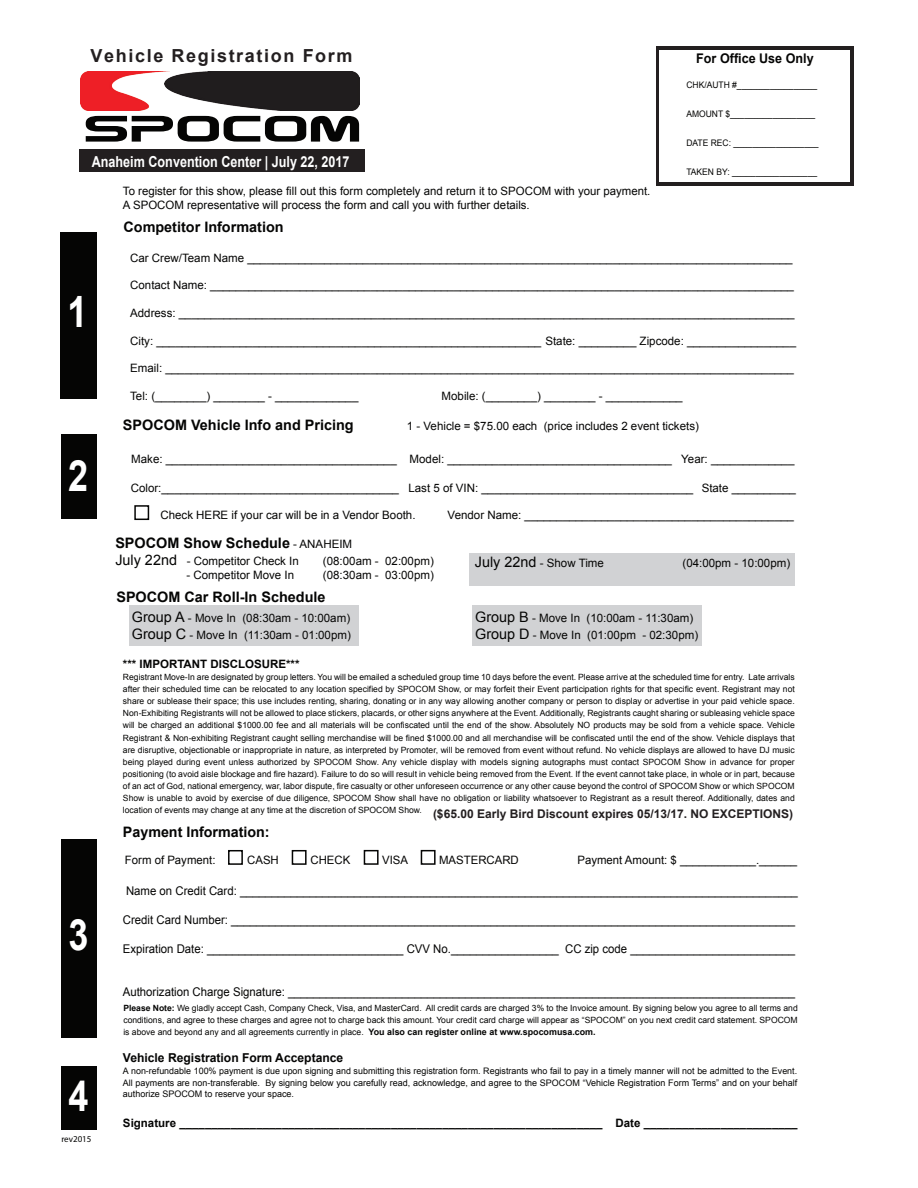
<style>
.page{position:relative;width:918px;height:1188px;background:#fff}
.page>*{position:absolute;margin:0;border:0;box-sizing:border-box;transform-origin:0 0}
.t1{font:700 43.2px "Arial";color:#fff;scale:.83 1}
.t2{font:700 18px "Arial";letter-spacing:.09em;color:#231f20}
.t3{font:700 15.15px "Arial";color:#fff;scale:.83 1}
.t4{font:700 14.4px "Arial";color:#050504}
.t5{font:700 13.35px "Arial";color:#050504;scale:.94 1}
.t6{font:700 12.3px "Arial";color:#050504}
.t7{font:12px "Arial";color:#050504;scale:.95 1}
.t8{font:700 12px "Arial";color:#231f20}
.t9{font:11.55px/13.8px "Arial";color:#050504}
.t10{font:700 11.55px "Arial";color:#050504}
.t11{font:9px/10.8px "Arial";color:#050504}
.t12{font:9px "Arial";color:#050504;scale:.94 1}
.t13{font:9px "Myriad Pro";color:#050504}
.t14{font:8.85px "Arial";color:#050504}
.t15{font:8.55px/12.1px "Arial";color:#050504;text-align:justify}
.s1{font-weight:400;font-size:11.55px}
.s2{font-size:14.4px}
.s3{font-weight:700}
.s4{font-weight:700;font-size:8.85px}
.s5{font-size:8.85px}
</style>
<div class="page">
<div style="left:656px;top:46px;width:198px;height:140px;background:#231f20"></div>
<div style="left:659px;top:50px;width:190px;height:132px;background:#fff"></div>
<div style="left:472px;top:605px;width:229px;height:41px;background:#d1d2d4"></div>
<div style="left:129px;top:605px;width:229px;height:41px;background:#d1d2d4"></div>
<div style="left:470px;top:553px;width:325px;height:33px;background:#d1d2d4"></div>
<div style="left:79px;top:149px;width:285px;height:23px;background:#231f20"></div>
<div style="left:61px;top:232px;width:36px;height:166px;background:#050504"></div>
<div style="left:61px;top:434px;width:36px;height:85px;background:#050504"></div>
<div style="left:61px;top:839px;width:36px;height:198px;background:#050504"></div>
<div style="left:61px;top:1066px;width:36px;height:64px;background:#050504"></div>
<div style="left:134px;top:505px;width:15px;height:15px;background:#fff;border:2px solid #050504"></div>
<div style="left:228px;top:850px;width:15px;height:15px;background:#fff;border:2px solid #050504"></div>
<div style="left:292px;top:850px;width:15px;height:15px;background:#fff;border:2px solid #050504"></div>
<div style="left:421px;top:850px;width:15px;height:15px;background:#fff;border:2px solid #050504"></div>
<div style="left:364px;top:850px;width:15px;height:15px;background:#fff;border:2px solid #050504"></div>
<svg style="left:86px;top:116px;width:273px;height:26px"></svg>
<img style="left:80px;top:71px;width:85px;height:39px">
<img style="left:165px;top:71px;width:194px;height:39px">
<h1 class="t1" style="left:67px;top:283px;width:26px">1</h1>
<h2 class="t2" style="left:91px;top:44px;width:263px">Vehicle Registration Form</h2>
<h3 class="t3" style="left:92px;top:151px;width:312px">Anaheim Convention Center | July 22, 2017</h3>
<h3 class="t9" style="left:123px;top:185px;width:529px">To register for this show, please fill out this form completely and return it to SPOCOM with your payment.<br>A SPOCOM representative will process the form and call you with further details.</h3>
<h3 class="t4" style="left:123px;top:217px;width:162px">Competitor Information</h3>
<h3 class="t5" style="left:696px;top:49px;width:126px">For Office Use Only</h3>
<p class="t12" style="left:686px;top:79px;width:141px">CHK/AUTH #_________________</p>
<p class="t12" style="left:686px;top:108px;width:139px">AMOUNT $__________________</p>
<p class="t12" style="left:686px;top:137px;width:142px">DATE REC: __________________</p>
<p class="t12" style="left:686px;top:166px;width:141px">TAKEN BY: __________________</p>
<h3 class="t9" style="left:130px;top:251px;width:664px">Car Crew/Team Name _____________________________________________________________________________________</h3>
<h3 class="t9" style="left:130px;top:279px;width:665px">Contact Name: ___________________________________________________________________________________________</h3>
<h3 class="t9" style="left:130px;top:306px;width:666px">Address: ________________________________________________________________________________________________</h3>
<h3 class="t9" style="left:130px;top:334px;width:667px">City: ____________________________________________________________ State: _________ Zipcode: _________________</h3>
<h3 class="t9" style="left:130px;top:362px;width:665px">Email: __________________________________________________________________________________________________</h3>
<h3 class="t9" style="left:130px;top:389px;width:230px">Tel: (________) ________ - _____________</h3>
<h3 class="t9" style="left:442px;top:389px;width:243px">Mobile: (________) ________ - ____________</h3>
<h3 class="t4" style="left:123px;top:416px;width:232px">SPOCOM Vehicle Info and Pricing</h3>
<h3 class="t9" style="left:407px;top:420px;width:294px">1 - Vehicle = $75.00 each (price includes 2 event tickets)</h3>
<h1 class="t1" style="left:68px;top:447px;width:26px">2</h1>
<h1 class="t1" style="left:68px;top:906px;width:26px">3</h1>
<h1 class="t1" style="left:68px;top:1067px;width:26px">4</h1>
<p class="t13" style="left:61px;top:1133px;width:32px">rev2015</p>
<h3 class="t9" style="left:131px;top:452px;width:665px">Make: ____________________________________ Model: ___________________________________ Year: _____________</h3>
<h3 class="t9" style="left:131px;top:481px;width:667px">Color:_____________________________________ Last 5 of VIN: _________________________________ State __________</h3>
<h3 class="t9" style="left:160px;top:508px;width:257px">Check HERE if your car will be in a Vendor Booth.</h3>
<h3 class="t9" style="left:448px;top:508px;width:348px">Vendor Name: __________________________________________</h3>
<h3 class="t4" style="left:115px;top:533px;width:238px">SPOCOM Show Schedule <span class="s1">- ANAHEIM</span></h3>
<h3 class="t9" style="left:115px;top:554px;width:185px"><span class="s2">July 22nd</span> - Competitor Check In</h3>
<h3 class="t9" style="left:323px;top:554px;width:112px">(08:00am - 02:00pm)</h3>
<h3 class="t9" style="left:186px;top:568px;width:109px">- Competitor Move In</h3>
<h3 class="t9" style="left:323px;top:568px;width:112px">(08:30am - 03:00pm)</h3>
<h3 class="t9" style="left:475px;top:556px;width:131px"><span class="s2">July 22nd</span> - Show Time</h3>
<h3 class="t9" style="left:683px;top:556px;width:109px">(04:00pm - 10:00pm)</h3>
<h3 class="t4" style="left:116px;top:588px;width:211px">SPOCOM Car Roll-In Schedule</h3>
<h3 class="t9" style="left:132px;top:611px;width:220px"><span class="s2">Group A</span> - Move In (08:30am - 10:00am)</h3>
<h3 class="t9" style="left:475px;top:611px;width:220px"><span class="s2">Group B</span> - Move In (10:00am - 11:30am)</h3>
<h3 class="t9" style="left:132px;top:628px;width:221px"><span class="s2">Group C</span> - Move In (11:30am - 01:00pm)</h3>
<h3 class="t9" style="left:475px;top:628px;width:225px"><span class="s2">Group D</span> - Move In (01:00pm - 02:30pm)</h3>
<h3 class="t10" style="left:123px;top:656px;width:178px">*** IMPORTANT DISCLOSURE***</h3>
<p class="t15" style="left:123px;top:671px;width:673px">Registrant Move-In are designated by group letters. You will be emailed a scheduled group time 10 days before the event. Please arrive at the scheduled time for entry. Late arrivals after their scheduled time can be relocated to any location specified by SPOCOM Show, or may forfeit their Event participation rights for that specific event. Registrant may not share or sublease their space; this use includes renting, sharing, donating or in any way allowing another company or person to display or advertise in your paid vehicle space.<br>Non-Exhibiting Registrants will not be allowed to place stickers, placards, or other signs anywhere at the Event. Additionally, Registrants caught sharing or subleasing vehicle space will be charged an additional $1000.00 fee and all materials will be confiscated until the end of the show. Absolutely NO products may be sold from a vehicle space. Vehicle Registrant &amp; Non-exhibiting Registrant caught selling merchandise will be fined $1000.00 and all merchandise will be confiscated until the end of the show. Vehicle displays that are disruptive, objectionable or inappropriate in nature, as interpreted by Promoter, will be removed from event without refund. No vehicle displays are allowed to have DJ music being played during event unless authorized by SPOCOM Show. Any vehicle display with models signing autographs must contact SPOCOM Show in advance for proper positioning (to avoid aisle blockage and fire hazard). Failure to do so will result in vehicle being removed from the Event. If the event cannot take place, in whole or in part, because of an act of God, national emergency, war, labor dispute, fire casualty or other unforeseen occurrence or any other cause beyond the control of SPOCOM Show or which SPOCOM Show is unable to avoid by exercise of due diligence, SPOCOM Show shall have no obligation or liability whatsoever to Registrant as a result thereof. Additionally, dates and location of events may change at any time at the discretion of SPOCOM Show.</p>
<h3 class="t8" style="left:433px;top:806px;width:362px">($65.00 Early Bird Discount expires 05/13/17. NO EXCEPTIONS)</h3>
<h3 class="t4" style="left:123px;top:822px;width:148px">Payment Information:</h3>
<h3 class="t9" style="left:125px;top:853px;width:92px">Form of Payment:</h3>
<h3 class="t9" style="left:247px;top:853px;width:33px">CASH</h3>
<h3 class="t9" style="left:311px;top:853px;width:41px">CHECK</h3>
<h3 class="t9" style="left:382px;top:853px;width:27px">VISA</h3>
<h3 class="t9" style="left:439px;top:853px;width:81px">MASTERCARD</h3>
<h3 class="t9" style="left:577px;top:853px;width:221px">Payment Amount: $ ____________.______</h3>
<h3 class="t7" style="left:126px;top:883px;width:708px">Name on Credit Card: ________________________________________________________________________________________</h3>
<h3 class="t7" style="left:123px;top:912px;width:709px">Credit Card Number: _________________________________________________________________________________________</h3>
<h3 class="t7" style="left:123px;top:941px;width:709px">Expiration Date: _______________________________ CVV No._________________ CC zip code __________________________</h3>
<h3 class="t7" style="left:123px;top:984px;width:709px">Authorization Charge Signature: ________________________________________________________________________________</h3>
<p class="t15" style="left:123px;top:1002px;width:676px"><span class="s3">Please Note:</span> We gladly accept Cash, Company Check, Visa, and MasterCard. All credit cards are charged 3% to the Invoice amount. By signing below you agree to all terms and conditions, and agree to these charges and agree not to charge back this amount. Your credit card charge will appear as “SPOCOM” on you next credit card statement. SPOCOM is above and beyond any and all agreements currently in place. <span class="s4">You also can register online at www.spocomusa.com.</span></p>
<h3 class="t6" style="left:123px;top:1049px;width:222px">Vehicle Registration Form Acceptance</h3>
<p class="t14" style="left:123px;top:1065px;width:676px">A non-refundable 100% payment is due upon signing and submitting this registration form. Registrants who fail to pay in a timely manner will not be admitted to the Event.</p>
<p class="t11" style="left:123px;top:1078px;width:676px"><span class="s5">All payments are non-transferable.</span> By signing below you carefully read, acknowledge, and agree to the SPOCOM “Vehicle Registration Form Terms” and on your behalf authorize SPOCOM to reserve your space.</p>
<h3 class="t10" style="left:123px;top:1115px;width:676px">Signature __________________________________________________________________ Date ________________________</h3>
</div>
